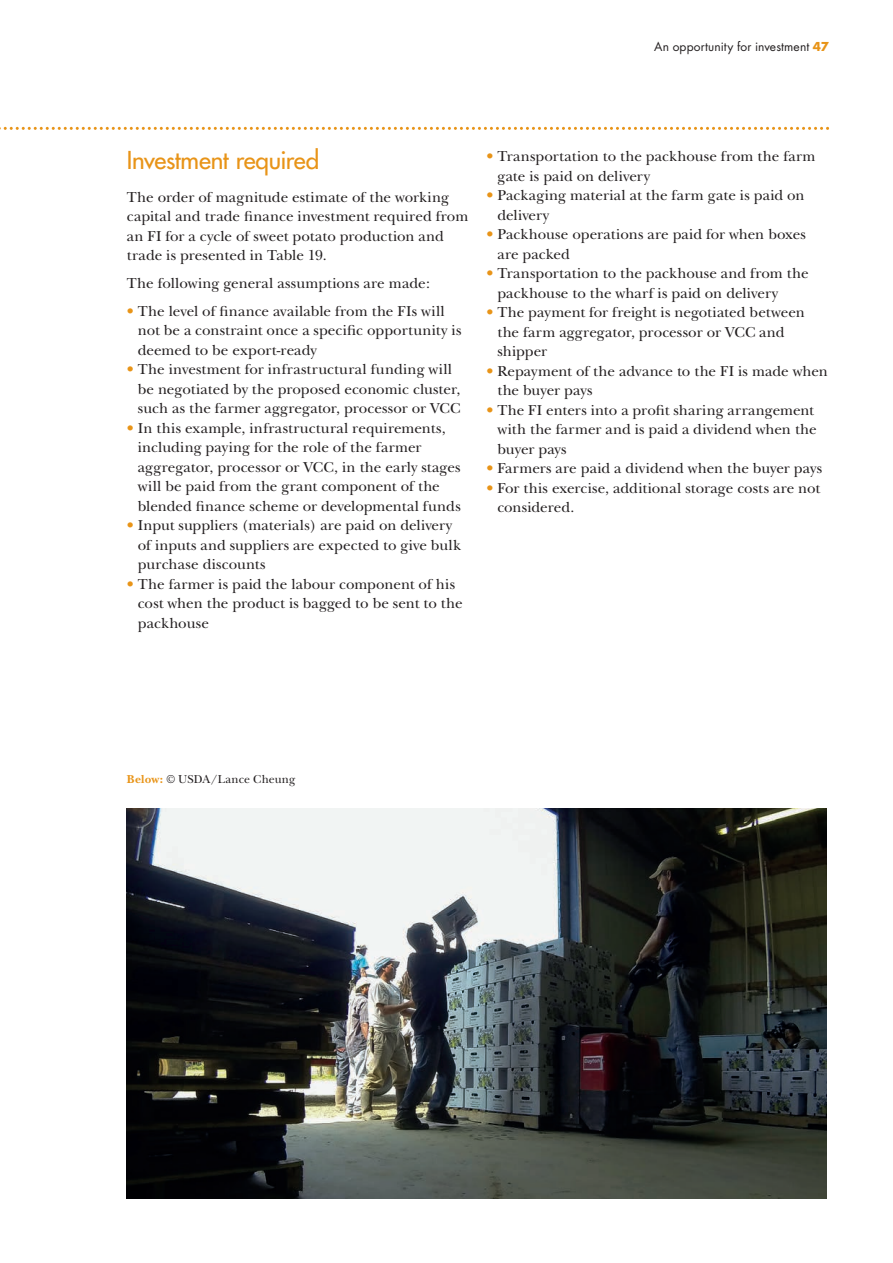
<style>
.page{position:relative;width:893px;height:1263px;background:#fff}
.page>*{position:absolute;margin:0;border:0;box-sizing:border-box;transform-origin:0 0}
.t1{font:24px "Futura";letter-spacing:-.02em;color:#e89418}
.t2{font:15px/19.5px "New Baskerville";letter-spacing:.005em;color:#231f20}
.t3{font:12px "Futura";letter-spacing:.01em;color:#231f20}
.t4{font:12px "New Baskerville";letter-spacing:.005em;color:#231f20}
.s1{font-weight:700;color:#e89418}
.s2{color:#e89418}
</style>
<div class="page">
<svg style="left:0;top:127px;width:828px;height:3px"></svg>
<img style="left:127px;top:808px;width:699px;height:390px">
<p class="t3" style="left:654px;top:39px;width:176px">An opportunity for investment <span class="s1">47</span></p>
<h1 class="t1" style="left:127px;top:145px;width:194px">Investment required</h1>
<p class="t2" style="left:127px;top:187px;width:343px">The order of magnitude estimate of the working capital and trade finance investment required from an FI for a cycle of sweet potato production and trade is presented in Table 19.</p>
<p class="t2" style="left:127px;top:273px;width:304px">The following general assumptions are made:</p>
<p class="t2" style="left:138px;top:301px;width:325px;text-indent:-11px"><span class="s2">•</span> The level of finance available from the FIs will not be a constraint once a specific opportunity is deemed to be export-ready</p>
<p class="t2" style="left:138px;top:359px;width:324px;text-indent:-11px"><span class="s2">•</span> The investment for infrastructural funding will be negotiated by the proposed economic cluster, such as the farmer aggregator, processor or VCC</p>
<p class="t2" style="left:138px;top:418px;width:324px;text-indent:-11px"><span class="s2">•</span> In this example, infrastructural requirements, including paying for the role of the farmer aggregator, processor or VCC, in the early stages will be paid from the grant component of the blended finance scheme or developmental funds</p>
<p class="t2" style="left:138px;top:515px;width:324px;text-indent:-11px"><span class="s2">•</span> Input suppliers (materials) are paid on delivery of inputs and suppliers are expected to give bulk purchase discounts</p>
<p class="t2" style="left:138px;top:574px;width:326px;text-indent:-11px"><span class="s2">•</span> The farmer is paid the labour component of his cost when the product is bagged to be sent to the packhouse</p>
<p class="t2" style="left:497px;top:147px;width:319px;text-indent:-11px"><span class="s2">•</span> Transportation to the packhouse from the farm gate is paid on delivery</p>
<p class="t2" style="left:497px;top:186px;width:309px;text-indent:-11px"><span class="s2">•</span> Packaging material at the farm gate is paid on delivery</p>
<p class="t2" style="left:497px;top:225px;width:310px;text-indent:-11px"><span class="s2">•</span> Packhouse operations are paid for when boxes are packed</p>
<p class="t2" style="left:497px;top:264px;width:313px;text-indent:-11px"><span class="s2">•</span> Transportation to the packhouse and from the packhouse to the wharf is paid on delivery</p>
<p class="t2" style="left:497px;top:303px;width:309px;text-indent:-11px"><span class="s2">•</span> The payment for freight is negotiated between the farm aggregator, processor or VCC and shipper</p>
<p class="t2" style="left:497px;top:361px;width:332px;text-indent:-11px"><span class="s2">•</span> Repayment of the advance to the FI is made when the buyer pays</p>
<p class="t2" style="left:497px;top:400px;width:321px;text-indent:-11px"><span class="s2">•</span> The FI enters into a profit sharing arrangement with the farmer and is paid a dividend when the buyer pays</p>
<p class="t2" style="left:486px;top:459px;width:337px"><span class="s2">•</span> Farmers are paid a dividend when the buyer pays</p>
<p class="t2" style="left:497px;top:478px;width:324px;text-indent:-11px"><span class="s2">•</span> For this exercise, additional storage costs are not considered.</p>
<p class="t4" style="left:127px;top:772px;width:170px"><span class="s1">Below:</span> © USDA/Lance Cheung</p>
</div>
